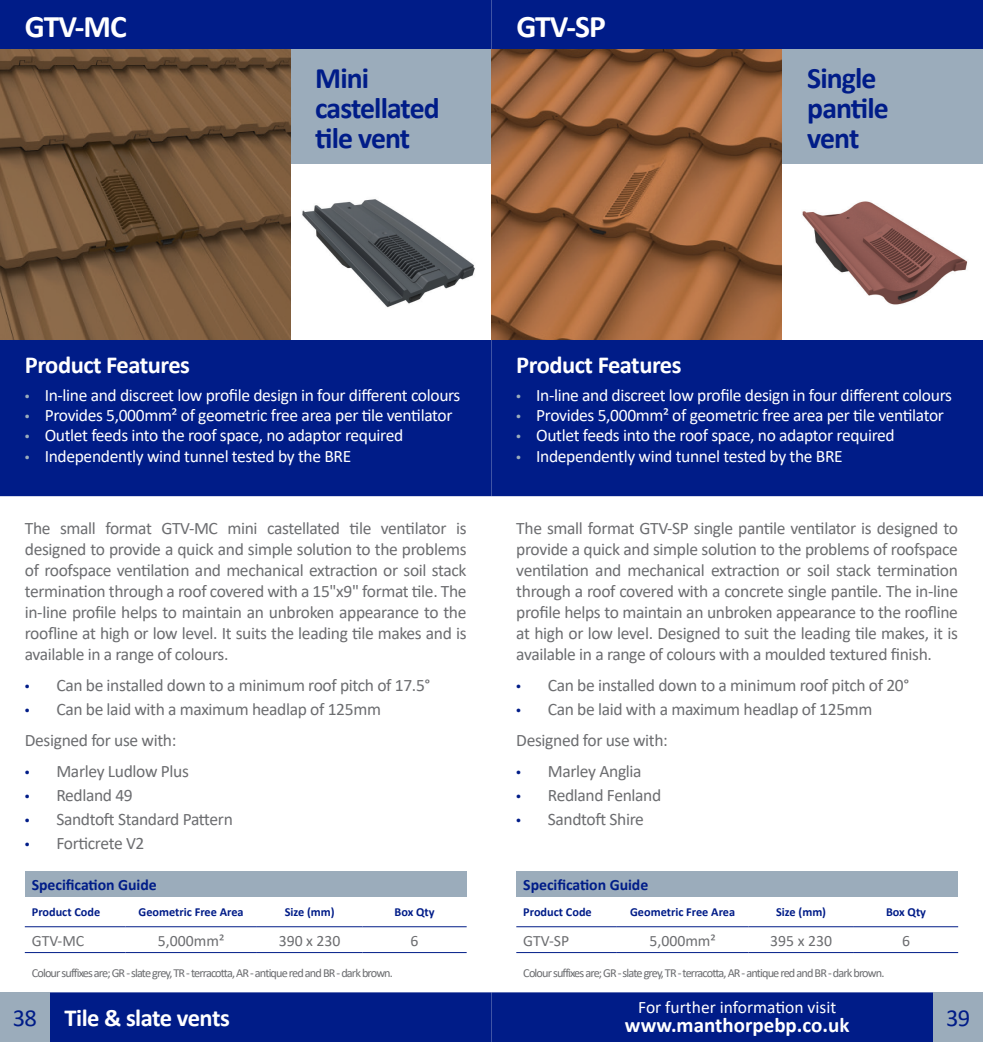
<style>
.page{position:relative;width:983px;height:1042px;background:#fff}
.page>*{position:absolute;margin:0;border:0;box-sizing:border-box;transform-origin:0 0}
.t1{font:700 31.5px "Calibri";letter-spacing:-.03em;color:#fff}
.t2{font:700 29.75px/29.8px "Calibri";letter-spacing:-.03em;color:#001c88}
.t3{font:700 24.5px "Calibri";letter-spacing:-.02em;color:#fff}
.t4{font:24.5px "Calibri";color:#001c88}
.t5{font:700 21px "Calibri";color:#fff}
.t6{font:17.5px/21px "Calibri";letter-spacing:-.02em;color:#6c6d70;text-align:justify}
.t7{font:17.5px "Calibri";letter-spacing:-.02em;color:#fff}
.t8{font:17.5px "Calibri";color:#fff}
.t9{font:15.75px "Calibri";color:#6c6d70}
.t10{font:700 15.75px "Calibri";letter-spacing:-.005em;color:#001c88}
.t11{font:12.25px "Calibri";letter-spacing:-.07em;color:#6c6d70}
.t12{font:700 12.25px "Calibri";color:#001c88}
.s1{font-family:"Myriad Pro";color:#9bacbb}
.s2{font-family:"Myriad Pro";color:#001c88}
.s3{font-weight:400;color:#001c88}
</style>
<div class="page">
<div style="left:0;top:0;width:491px;height:496px;background:#001c88"></div>
<div style="left:491px;top:0;width:491px;height:496px;background:#001c88"></div>
<div style="left:0;top:107px;width:982px;height:233px;background:#fff"></div>
<div style="left:652px;top:50px;width:330px;height:114px;background:#9bacbb"></div>
<div style="left:283px;top:50px;width:208px;height:114px;background:#9bacbb"></div>
<div style="left:50px;top:992px;width:883px;height:50px;background:#001c88"></div>
<div style="left:0;top:992px;width:50px;height:50px;background:#9bacbb"></div>
<div style="left:933px;top:992px;width:49px;height:50px;background:#9bacbb"></div>
<img style="left:0;top:50px;width:290px;height:290px">
<img style="left:491px;top:50px;width:290px;height:290px">
<img style="left:302px;top:199px;width:173px;height:109px">
<img style="left:802px;top:201px;width:166px;height:104px">
<div style="left:25px;top:871px;width:441px;height:26px;background:#9bacbb"></div>
<hr style="left:25px;top:926px;width:100px;height:1px;background:#001c88">
<hr style="left:125px;top:926px;width:132px;height:1px;background:#001c88">
<hr style="left:257px;top:926px;width:105px;height:1px;background:#001c88">
<hr style="left:362px;top:926px;width:104px;height:1px;background:#001c88">
<hr style="left:25px;top:952px;width:100px;height:1px;background:#001c88">
<hr style="left:125px;top:952px;width:132px;height:1px;background:#001c88">
<hr style="left:257px;top:952px;width:105px;height:1px;background:#001c88">
<hr style="left:362px;top:952px;width:104px;height:1px;background:#001c88">
<div style="left:516px;top:871px;width:441px;height:26px;background:#9bacbb"></div>
<hr style="left:516px;top:926px;width:100px;height:1px;background:#001c88">
<hr style="left:616px;top:926px;width:132px;height:1px;background:#001c88">
<hr style="left:748px;top:926px;width:105px;height:1px;background:#001c88">
<hr style="left:853px;top:926px;width:104px;height:1px;background:#001c88">
<hr style="left:516px;top:952px;width:100px;height:1px;background:#001c88">
<hr style="left:616px;top:952px;width:132px;height:1px;background:#001c88">
<hr style="left:748px;top:952px;width:105px;height:1px;background:#001c88">
<hr style="left:853px;top:952px;width:104px;height:1px;background:#001c88">
<h1 class="t1" style="left:25px;top:4px;width:103px">GTV-MC</h1>
<h1 class="t1" style="left:516px;top:4px;width:91px">GTV-SP</h1>
<h2 class="t2" style="left:315px;top:63px;width:126px">Mini castellated tile vent</h2>
<h2 class="t2" style="left:807px;top:63px;width:83px">Single pantile vent</h2>
<h3 class="t3" style="left:25px;top:348px;width:167px">Product Features</h3>
<p class="t7" style="left:25px;top:383px;width:437px"><span class="s1">•</span> In-line and discreet low profile design in four different colours</p>
<p class="t7" style="left:25px;top:403px;width:429px"><span class="s1">•</span> Provides 5,000mm² of geometric free area per tile ventilator</p>
<p class="t7" style="left:25px;top:423px;width:380px"><span class="s1">•</span> Outlet feeds into the roof space, no adaptor required</p>
<p class="t7" style="left:25px;top:444px;width:328px"><span class="s1">•</span> Independently wind tunnel tested by the BRE</p>
<p class="t6" style="left:25px;top:517px;width:443px">The small format GTV-MC mini castellated tile ventilator is designed to provide a quick and simple solution to the problems of roofspace ventilation and mechanical extraction or soil stack termination through a roof covered with a 15"x9" format tile. The in-line profile helps to maintain an unbroken appearance to the roofline at high or low level. It suits the leading tile makes and is available in a range of colours.</p>
<p class="t6" style="left:25px;top:674px;width:407px"><span class="s2">•</span> Can be installed down to a minimum roof pitch of 17.5°</p>
<p class="t6" style="left:25px;top:693px;width:357px;line-height:31px"><span class="s2">•</span> Can be laid with a maximum headlap of 125mm<br>Designed for use with:</p>
<p class="t6" style="left:25px;top:760px;width:165px"><span class="s2">•</span> Marley Ludlow Plus</p>
<p class="t6" style="left:25px;top:784px;width:109px"><span class="s2">•</span> Redland 49</p>
<p class="t6" style="left:25px;top:808px;width:209px"><span class="s2">•</span> Sandtoft Standard Pattern</p>
<p class="t6" style="left:25px;top:832px;width:121px"><span class="s2">•</span> Forticrete V2</p>
<p class="t10" style="left:32px;top:873px;width:126px">Specification Guide</p>
<p class="t12" style="left:32px;top:904px;width:70px">Product Code</p>
<p class="t12" style="left:139px;top:904px;width:106px">Geometric Free Area</p>
<p class="t12" style="left:284px;top:904px;width:51px">Size (mm)</p>
<p class="t12" style="left:394px;top:904px;width:42px">Box Qty</p>
<p class="t9" style="left:32px;top:929px;width:54px">GTV-MC</p>
<p class="t9" style="left:158px;top:929px;width:68px">5,000mm²</p>
<p class="t9" style="left:279px;top:929px;width:63px">390 x 230</p>
<p class="t9" style="left:410px;top:929px;width:9px">6</p>
<p class="t11" style="left:32px;top:964px;width:362px">Colour suffixes are; GR - slate grey, TR - terracotta, AR - antique red and BR - dark brown.</p>
<h3 class="t3" style="left:13px;top:1001px;width:218px"><span class="s3">38</span> Tile &amp; slate vents</h3>
<h3 class="t3" style="left:516px;top:348px;width:167px">Product Features</h3>
<p class="t7" style="left:516px;top:383px;width:437px"><span class="s1">•</span> In-line and discreet low profile design in four different colours</p>
<p class="t7" style="left:516px;top:403px;width:429px"><span class="s1">•</span> Provides 5,000mm² of geometric free area per tile ventilator</p>
<p class="t7" style="left:516px;top:423px;width:380px"><span class="s1">•</span> Outlet feeds into the roof space, no adaptor required</p>
<p class="t7" style="left:516px;top:444px;width:328px"><span class="s1">•</span> Independently wind tunnel tested by the BRE</p>
<p class="t6" style="left:516px;top:517px;width:443px">The small format GTV-SP single pantile ventilator is designed to provide a quick and simple solution to the problems of roofspace ventilation and mechanical extraction or soil stack termination through a roof covered with a concrete single pantile. The in-line profile helps to maintain an unbroken appearance to the roofline at high or low level. Designed to suit the leading tile makes, it is available in a range of colours with a moulded textured finish.</p>
<p class="t6" style="left:516px;top:674px;width:394px"><span class="s2">•</span> Can be installed down to a minimum roof pitch of 20°</p>
<p class="t6" style="left:516px;top:693px;width:357px;line-height:31px"><span class="s2">•</span> Can be laid with a maximum headlap of 125mm<br>Designed for use with:</p>
<p class="t6" style="left:516px;top:760px;width:127px"><span class="s2">•</span> Marley Anglia</p>
<p class="t6" style="left:516px;top:784px;width:146px"><span class="s2">•</span> Redland Fenland</p>
<p class="t6" style="left:516px;top:808px;width:129px"><span class="s2">•</span> Sandtoft Shire</p>
<p class="t10" style="left:523px;top:873px;width:126px">Specification Guide</p>
<p class="t12" style="left:523px;top:904px;width:70px">Product Code</p>
<p class="t12" style="left:630px;top:904px;width:106px">Geometric Free Area</p>
<p class="t12" style="left:776px;top:904px;width:51px">Size (mm)</p>
<p class="t12" style="left:885px;top:904px;width:42px">Box Qty</p>
<p class="t9" style="left:523px;top:929px;width:47px">GTV-SP</p>
<p class="t9" style="left:649px;top:929px;width:68px">5,000mm²</p>
<p class="t9" style="left:770px;top:929px;width:63px">395 x 230</p>
<p class="t9" style="left:901px;top:929px;width:9px">6</p>
<p class="t11" style="left:523px;top:964px;width:362px">Colour suffixes are; GR - slate grey, TR - terracotta, AR - antique red and BR - dark brown.</p>
<p class="t8" style="left:638px;top:995px;width:199px">For further information visit</p>
<p class="t5" style="left:624px;top:1010px;width:226px">www.manthorpebp.co.uk</p>
<h3 class="t4" style="left:945px;top:1001px;width:26px">39</h3>
</div>
